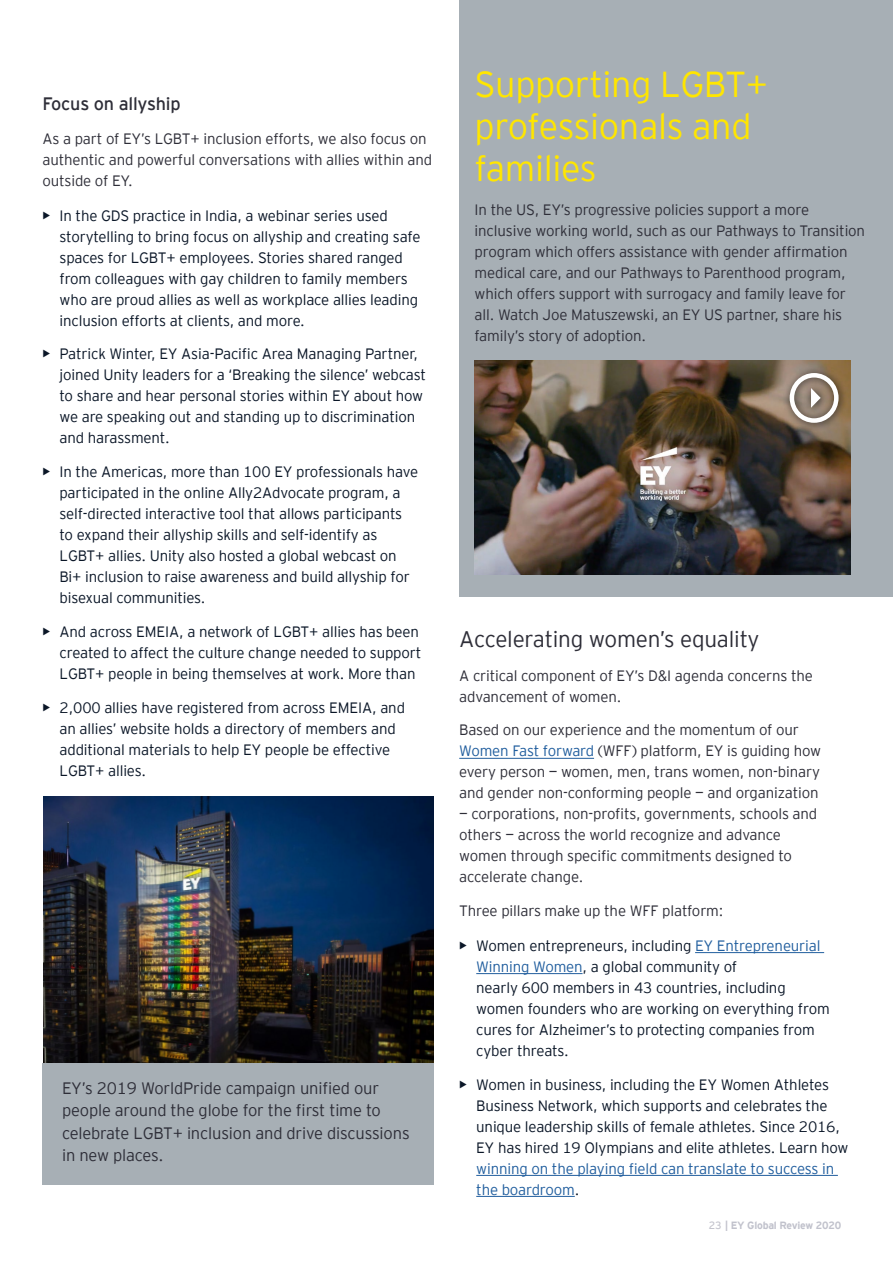
<style>
.page{position:relative;width:893px;height:1263px;background:#fff}
.page>*{position:absolute;margin:0;border:0;box-sizing:border-box;transform-origin:0 0}
.t1{font:300 36px/42px "EY Interstate";letter-spacing:-.01em;color:#ffe600}
.t2{font:300 22.5px "EY Interstate";letter-spacing:-.01em;color:#2e2e38}
.t3{font:18px "EY Interstate";letter-spacing:-.01em;color:#2e2e38}
.t4{font:300 16.5px/22.5px "EY Interstate";letter-spacing:-.01em;color:#2e2e38}
.t5{font:300 15px/21px "EY Interstate";letter-spacing:-.01em;color:#0a1627}
.t6{font:300 15px/21px "EY Interstate";letter-spacing:-.01em;color:#2e2e38}
.t7{font:300 15px/21px "EY Interstate";letter-spacing:-.01em;color:#215e9e}
.t8{font:700 10.5px "EY Interstate";letter-spacing:-.02em;color:#c1c2cc}
.s1{font-weight:700}
.s2{color:#215e9e}
.s3{color:#0a1627}
.s4{font-weight:400;color:#c4c4cd}
</style>
<div class="page">
<hr style="left:459px;top:758px;width:135px;height:1px;background:#215e9e">
<hr style="left:695px;top:952px;width:129px;height:1px;background:#215e9e">
<hr style="left:476px;top:973px;width:107px;height:1px;background:#215e9e">
<hr style="left:476px;top:1175px;width:362px;height:1px;background:#215e9e">
<hr style="left:476px;top:1196px;width:99px;height:1px;background:#215e9e">
<img style="left:43px;top:796px;width:391px;height:267px">
<div style="left:43px;top:1063px;width:391px;height:121px;background:#a7afb5"></div>
<div style="left:459px;top:0;width:434px;height:597px;background:#a7afb5"></div>
<img style="left:475px;top:360px;width:375px;height:214px">
<div style="left:782px;top:366px;width:65px;height:65px;background:#000;opacity:.75"></div>
<div style="left:790px;top:373px;width:48px;height:50px;border:4px solid #fff;border-radius:50%"></div>
<svg style="left:811px;top:388px;width:10px;height:20px"></svg>
<p class="t3" style="left:43px;top:91px;width:140px">Focus on allyship</p>
<p class="t6" style="left:43px;top:127px;width:391px">As a part of EY’s LGBT+ inclusion efforts, we also focus on authentic and powerful conversations with allies within and outside of EY.</p>
<p class="t5" style="left:60px;top:204px;width:362px;text-indent:-17px"><span class="s1">•</span> In the GDS practice in India, a webinar series used storytelling to bring focus on allyship and creating safe spaces for LGBT+ employees. Stories shared ranged from colleagues with gay children to family members who are proud allies as well as workplace allies leading inclusion efforts at clients, and more.</p>
<p class="t5" style="left:60px;top:343px;width:368px;text-indent:-17px"><span class="s1">•</span> Patrick Winter, EY Asia-Pacific Area Managing Partner, joined Unity leaders for a ‘Breaking the silence’ webcast to share and hear personal stories within EY about how we are speaking out and standing up to discrimination and harassment.</p>
<p class="t5" style="left:60px;top:460px;width:360px;text-indent:-17px"><span class="s1">•</span> In the Americas, more than 100 EY professionals have participated in the online Ally2Advocate program, a self-directed interactive tool that allows participants to expand their allyship skills and self-identify as LGBT+ allies. Unity also hosted a global webcast on Bi+ inclusion to raise awareness and build allyship for bisexual communities.</p>
<p class="t5" style="left:60px;top:620px;width:363px;text-indent:-17px"><span class="s1">•</span> And across EMEIA, a network of LGBT+ allies has been created to affect the culture change needed to support<br>LGBT+ people in being themselves at work. More than</p>
<p class="t5" style="left:60px;top:696px;width:347px;text-indent:-17px"><span class="s1">•</span> 2,000 allies have registered from across EMEIA, and an allies’ website holds a directory of members and additional materials to help EY people be effective LGBT+ allies.</p>
<p class="t4" style="left:62px;top:1076px;width:349px">EY’s 2019 WorldPride campaign unified our people around the globe for the first time to celebrate LGBT+ inclusion and drive discussions in new places.</p>
<h1 class="t1" style="left:475px;top:61px;width:295px">Supporting LGBT+ professionals and families</h1>
<p class="t6" style="left:475px;top:198px;width:392px">In the US, EY’s progressive policies support a more inclusive working world, such as our Pathways to Transition program which offers assistance with gender affirmation medical care, and our Pathways to Parenthood program, which offers support with surrogacy and family leave for all. Watch Joe Matuszewski, an EY US partner, share his family’s story of adoption.</p>
<h2 class="t2" style="left:459px;top:623px;width:302px">Accelerating women’s equality</h2>
<p class="t6" style="left:459px;top:664px;width:355px">A critical component of EY’s D&amp;I agenda concerns the advancement of women.</p>
<p class="t6" style="left:459px;top:719px;width:363px">Based on our experience and the momentum of our <span class="s2">Women Fast forward</span> (WFF) platform, EY is guiding how every person — women, men, trans women, non-binary and gender non-conforming people — and organization</p>
<p class="t6" style="left:459px;top:803px;width:360px">— corporations, non-profits, governments, schools and others — across the world recognize and advance women through specific commitments designed to accelerate change.</p>
<p class="t6" style="left:459px;top:899px;width:266px">Three pillars make up the WFF platform:</p>
<p class="t5" style="left:476px;top:934px;width:355px;text-indent:-17px"><span class="s1">•</span> Women entrepreneurs, including <span class="s2">EY Entrepreneurial Winning Women</span>, a global community of<br>nearly 600 members in 43 countries, including women founders who are working on everything from cures for Alzheimer’s to protecting companies from cyber threats.</p>
<p class="t5" style="left:476px;top:1073px;width:374px;text-indent:-17px"><span class="s1">•</span> Women in business, including the EY Women Athletes Business Network, which supports and celebrates the unique leadership skills of female athletes. Since 2016, EY has hired 19 Olympians and elite athletes. Learn how</p>
<p class="t7" style="left:476px;top:1157px;width:360px">winning on the playing field can translate to success in the boardroom<span class="s3">.</span></p>
<p class="t8" style="left:709px;top:1217px;width:134px"><span class="s4">23</span> | EY Global Review 2020</p>
</div>
